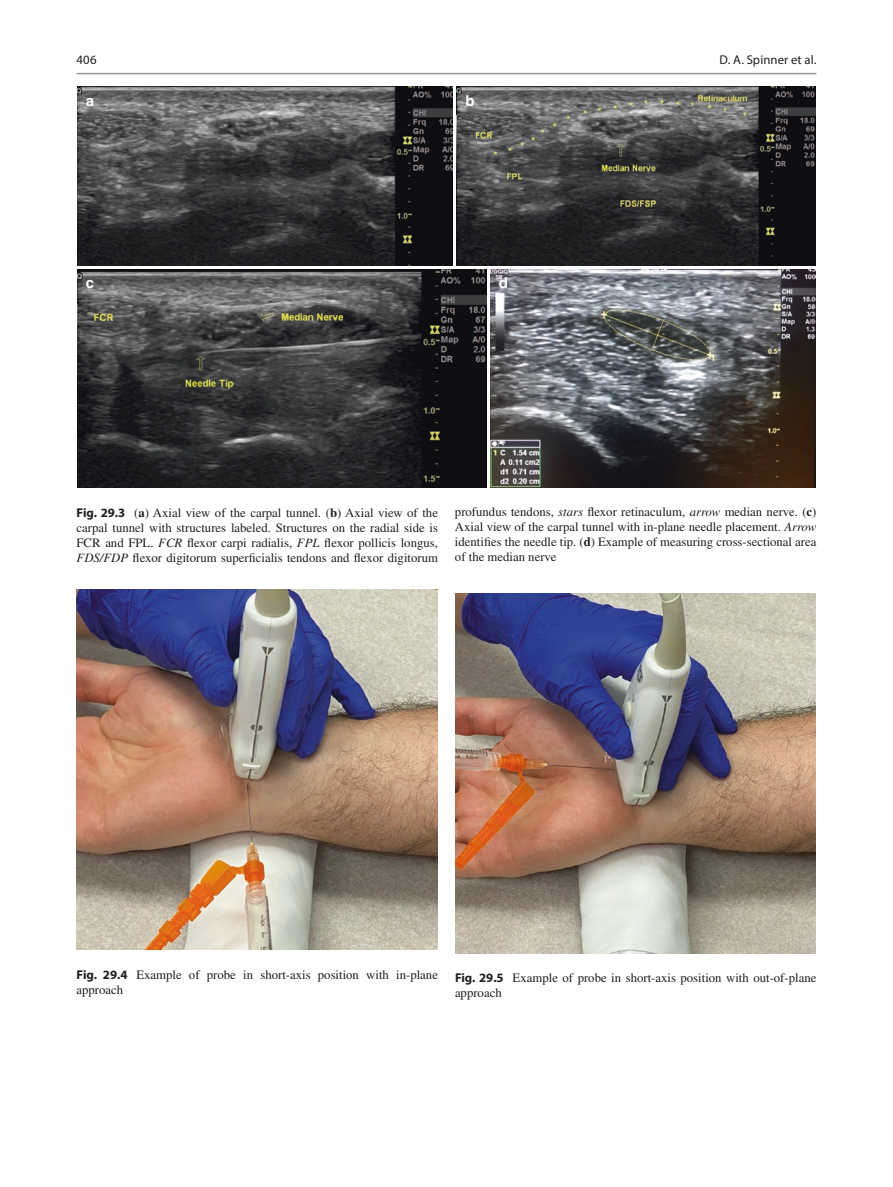
<style>
.page{position:relative;width:893px;height:1187px;background:#fff}
.page>*{position:absolute;margin:0;border:0;box-sizing:border-box;transform-origin:0 0}
.t1{font:700 15px "Helvetica";color:#fff}
.t2{font:12.75px/15px "Times LT Std";color:#231f20;text-align:justify}
.t3{font:12.75px "Myriad Pro Regular 2";letter-spacing:.005em;color:#231f20}
.t4{font:12.75px "Myriad Pro";color:#231f20}
.s1{font-family:"Myriad Pro";font-weight:700}
.s2{font-weight:700}
.s3{font-style:italic}
</style>
<div class="page">
<img style="left:77px;top:87px;width:376px;height:178px">
<img style="left:457px;top:87px;width:359px;height:178px">
<img style="left:77px;top:269px;width:409px;height:219px">
<img style="left:490px;top:269px;width:325px;height:219px">
<img style="left:77px;top:589px;width:361px;height:360px">
<img style="left:456px;top:593px;width:360px;height:360px">
<hr style="left:77px;top:73px;width:739px;height:1px;background:#939598">
<p class="t4" style="left:77px;top:52px;width:22px">406</p>
<p class="t1" style="left:86px;top:92px;width:10px">a</p>
<p class="t1" style="left:465px;top:92px;width:11px">b</p>
<p class="t1" style="left:86px;top:273px;width:10px">c</p>
<p class="t1" style="left:499px;top:273px;width:11px">d</p>
<p class="t3" style="left:720px;top:52px;width:98px">D. A. Spinner et al.</p>
<p class="t2" style="left:77px;top:505px;width:363px"><span class="s1">Fig. 29.3</span> (<span class="s2">a</span>) Axial view of the carpal tunnel. (<span class="s2">b</span>) Axial view of the carpal tunnel with structures labeled. Structures on the radial side is FCR and FPL. <span class="s3">FCR</span> flexor carpi radialis, <span class="s3">FPL</span> flexor pollicis longus, <span class="s3">FDS/FDP</span> flexor digitorum superficialis tendons and flexor digitorum</p>
<p class="t2" style="left:455px;top:504px;width:363px">profundus tendons, <span class="s3">stars</span> flexor retinaculum, <span class="s3">arrow</span> median nerve. (<span class="s2">c</span>)<br>Axial view of the carpal tunnel with in-plane needle placement. <span class="s3">Arrow </span>identifies the needle tip. (<span class="s2">d</span>) Example of measuring cross-sectional area of the median nerve</p>
<p class="t2" style="left:77px;top:966px;width:363px"><span class="s1">Fig. 29.4</span> Example of probe in short-axis position with in-plane approach</p>
<p class="t2" style="left:455px;top:970px;width:363px"><span class="s1">Fig. 29.5</span> Example of probe in short-axis position with out-of-plane approach</p>
</div>
